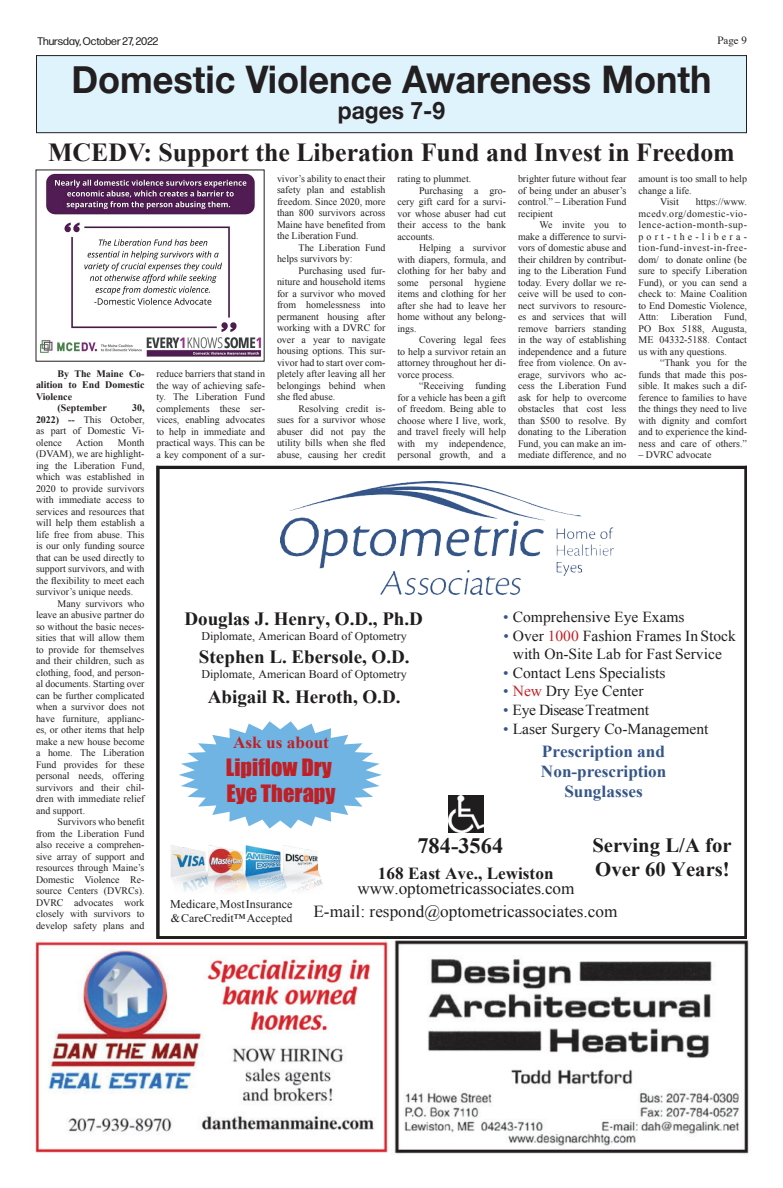
<style>
.page{position:relative;width:783px;height:1188px;background:#fff}
.page>*{position:absolute;margin:0;border:0;box-sizing:border-box;transform-origin:0 0}
.t1{font:700 38px "Helvetica Neue";color:#231f20;scale:.95 1}
.t2{font:700 26px "Times New Roman";color:#231f20}
.t3{font:700 24px "Helvetica Neue";color:#231f20;scale:.95 1}
.t4{font:22px/26.3px "Impact";color:#be2025}
.t5{font:700 22px "Times New Roman";color:#201d1e}
.t6{font:700 20.3px "Times New Roman";color:#201d1e}
.t7{font:700 18.7px "Times New Roman";color:#201d1e}
.t8{font:16.9px "Times New Roman";color:#201d1e}
.t9{font:700 16.9px/20.2px "Times New Roman";color:#365689;text-align:center}
.t10{font:700 16.9px "Times New Roman";color:#201d1e}
.t11{font:700 16.9px "Times New Roman";color:#be2025}
.t12{font:15.2px/18.5px "Times New Roman";color:#201d1e;text-align:center}
.t13{font:11.8px "Times New Roman";color:#201d1e}
.t14{font:11px "Forma DJR Deck";color:#231f20}
.t15{font:11px "Times";color:#231f20}
.t16{font:10px/11.5px "Times New Roman";color:#231f20;text-align:justify}
.t17{font:700 10px "Times New Roman";color:#231f20}
.s1{font-weight:700}
.s2{color:#365689}
.s3{color:#be2025}
</style>
<div class="page">
<div style="left:36px;top:56px;width:710px;height:77px;background:#dff3fc"></div>
<div style="left:36px;top:55px;width:711px;height:78px;border:1px solid #231f20"></div>
<img style="left:394px;top:940px;width:355px;height:214px">
<img style="left:40px;top:173px;width:221px;height:184px">
<img style="left:35px;top:941px;width:354px;height:212px">
<svg style="left:157px;top:466px;width:590px;height:473px"></svg>
<img style="left:448px;top:796px;width:35px;height:37px">
<svg style="left:179px;top:721px;width:203px;height:108px"></svg>
<img style="left:380px;top:576px;width:140px;height:18px">
<img style="left:280px;top:482px;width:333px;height:94px">
<img style="left:165px;top:836px;width:159px;height:67px">
<p class="t14" style="left:38px;top:34px;width:122px">Thursday, October 27, 2022</p>
<p class="t15" style="left:717px;top:30px;width:31px">Page 9</p>
<h1 class="t1" style="left:71px;top:50px;width:676px">Domestic Violence Awareness Month</h1>
<h3 class="t3" style="left:338px;top:92px;width:114px">pages 7-9</h3>
<h2 class="t2" style="left:48px;top:134px;width:688px">MCEDV: Support the Liberation Fund and Invest in Freedom</h2>
<p class="t17" style="left:58px;top:367px;width:88px">By The Maine Co-</p>
<p class="t17" style="left:36px;top:378px;width:110px">alition to End Domestic</p>
<p class="t17" style="left:36px;top:390px;width:38px">Violence</p>
<p class="t17" style="left:58px;top:401px;width:51px">(September</p>
<p class="t16" style="left:36px;top:402px;width:110px;text-indent:96px"><span class="s1">30, 2022) --</span> This October, as part of Domestic Vi&shy;olence</p>
<p class="t16" style="left:36px;top:437px;width:110px;text-indent:82px">Month (DVAM), we are highlight&shy;ing the Liberation Fund, which was established in 2020 to provide survivors with immediate access to services and resources that will help them establish a life free from abuse. This is our only funding source that can be used directly to support survivors, and with the flexibility to meet each survivor’s unique needs.</p>
<p class="t16" style="left:36px;top:598px;width:110px;text-indent:22px">Many survivors who leave an abusive partner do so without the basic neces&shy;sities that will allow them to provide for themselves and their children, such as clothing, food, and person&shy;al documents. Starting over can be further complicated when a survivor does not have furniture, applianc&shy;es, or other items that help make a new house become a home. The Liberation Fund provides for these personal needs, offering survivors and their chil&shy;dren with immediate relief and support.</p>
<p class="t16" style="left:36px;top:816px;width:110px;text-indent:22px">Survivors who benefit from the Liberation Fund also receive a comprehen&shy;sive array of support and resources through Maine’s Domestic Violence Re&shy;source Centers (DVRCs).<br>DVRC advocates work closely with survivors to develop safety plans and</p>
<p class="t16" style="left:76px;top:437px;width:29px">Action</p>
<p class="t16" style="left:156px;top:368px;width:110px">reduce barriers that stand in the way of achieving safe&shy;ty. The Liberation Fund complements these ser&shy;vices, enabling advocates to help in immediate and practical ways. This can be a key component of a sur-</p>
<p class="t16" style="left:277px;top:173px;width:110px">vivor’s ability to enact their safety plan and establish freedom. Since 2020, more than 800 survivors across Maine have benefited from the Liberation Fund.</p>
<p class="t16" style="left:277px;top:242px;width:110px;text-indent:22px">The Liberation Fund helps survivors by:</p>
<p class="t16" style="left:277px;top:265px;width:110px;text-indent:22px">Purchasing used fur&shy;niture and household items for a survivor who moved from homelessness into permanent housing after working with a DVRC for over a year to navigate housing options. This sur&shy;vivor had to start over com&shy;pletely after leaving all her belongings behind when she fled abuse.</p>
<p class="t16" style="left:277px;top:403px;width:110px;text-indent:22px">Resolving credit is&shy;sues for a survivor whose abuser did not pay the utility bills when she fled abuse, causing her credit</p>
<p class="t16" style="left:398px;top:173px;width:75px">rating to plummet.</p>
<p class="t16" style="left:419px;top:184px;width:88px">Purchasing a gro-</p>
<p class="t16" style="left:398px;top:196px;width:110px">cery gift card for a survi-</p>
<p class="t16" style="left:398px;top:207px;width:110px">vor whose abuser had cut</p>
<p class="t16" style="left:398px;top:219px;width:110px">their access to the bank</p>
<p class="t16" style="left:398px;top:230px;width:39px">accounts.</p>
<p class="t16" style="left:419px;top:242px;width:88px">Helping a survivor</p>
<p class="t16" style="left:398px;top:253px;width:110px">with diapers, formula, and</p>
<p class="t16" style="left:398px;top:265px;width:110px">clothing for her baby and</p>
<p class="t16" style="left:398px;top:276px;width:110px">some personal hygiene</p>
<p class="t16" style="left:398px;top:288px;width:110px">items and clothing for her</p>
<p class="t16" style="left:398px;top:299px;width:110px">after she had to leave her</p>
<p class="t16" style="left:398px;top:311px;width:110px">home without any belong-</p>
<p class="t16" style="left:398px;top:322px;width:21px">ings.</p>
<p class="t16" style="left:419px;top:334px;width:88px">Covering legal fees</p>
<p class="t16" style="left:398px;top:345px;width:110px">to help a survivor retain an</p>
<p class="t16" style="left:398px;top:357px;width:110px">attorney throughout her di-</p>
<p class="t16" style="left:398px;top:368px;width:58px">vorce process.</p>
<p class="t16" style="left:419px;top:380px;width:88px">“Receiving funding</p>
<p class="t16" style="left:398px;top:391px;width:110px">for a vehicle has been a gift</p>
<p class="t16" style="left:398px;top:403px;width:110px">of freedom. Being able to</p>
<p class="t16" style="left:398px;top:414px;width:110px">choose where I live, work,</p>
<p class="t16" style="left:398px;top:426px;width:110px">and travel freely will help</p>
<p class="t16" style="left:398px;top:437px;width:110px">with my independence,</p>
<p class="t16" style="left:398px;top:449px;width:110px">personal growth, and a</p>
<p class="t16" style="left:518px;top:173px;width:110px">brighter future without fear of being under an abuser’s control.” – Liberation Fund recipient</p>
<p class="t16" style="left:518px;top:219px;width:110px;text-indent:22px">We invite you to make a difference to survi&shy;vors of domestic abuse and their children by contribut&shy;ing to the Liberation Fund today. Every dollar we re&shy;ceive will be used to con&shy;nect survivors to resourc&shy;es and services that will remove barriers standing in the way of establishing independence and a future free from violence. On av&shy;erage, survivors who ac&shy;cess the Liberation Fund ask for help to overcome obstacles that cost less than $500 to resolve. By donating to the Liberation Fund, you can make an im&shy;mediate difference, and no</p>
<p class="t16" style="left:639px;top:173px;width:110px">amount is too small to help</p>
<p class="t16" style="left:639px;top:184px;width:55px">change a life.</p>
<p class="t16" style="left:660px;top:196px;width:20px">Visit</p>
<p class="t16" style="left:638px;top:196px;width:110px;text-indent:57px">https://www. mcedv.org/domestic-vio&shy;lence-action-month-sup&shy;port-the-libera&shy;tion-fund-invest-in-free&shy;dom/ to donate online (be sure to specify Liberation Fund), or you can send a check to: Maine Coalition to End Domestic Violence, Attn: Liberation Fund, PO Box 5188, Augusta, ME 04332-5188. Contact us with any questions.</p>
<p class="t16" style="left:638px;top:357px;width:110px;text-indent:22px">“Thank you for the funds that made this pos&shy;sible. It makes such a dif&shy;ference to families to have the things they need to live with dignity and comfort and to experience the kind&shy;ness and care of others.”</p>
<p class="t16" style="left:638px;top:449px;width:74px">– DVRC advocate</p>
<h3 class="t12" style="left:503px;top:607px;width:183px"><span class="s2">•</span> Comprehensive Eye Exams</h3>
<h3 class="t12" style="left:503px;top:626px;width:234px"><span class="s2">•</span> Over <span class="s3">1000</span> Fashion Frames In Stock with On-Site Lab for Fast Service</h3>
<h3 class="t12" style="left:503px;top:663px;width:164px"><span class="s2">•</span> Contact Lens Specialists</h3>
<h3 class="t12" style="left:503px;top:682px;width:142px"><span class="s2">•</span> <span class="s3">New</span> Dry Eye Center</h3>
<h3 class="t12" style="left:503px;top:701px;width:148px"><span class="s2">•</span> Eye DiseaseTreatment</h3>
<h3 class="t12" style="left:503px;top:719px;width:207px"><span class="s2">•</span> Laser Surgery Co-Management</h3>
<h3 class="t9" style="left:541px;top:741px;width:127px">Prescription and<br>Non-prescription<br>Sunglasses</h3>
<h3 class="t6" style="left:592px;top:832px;width:141px">Serving L/A for</h3>
<h3 class="t10" style="left:378px;top:862px;width:177px">168 East Ave., Lewiston</h3>
<h3 class="t8" style="left:357px;top:877px;width:219px">www.optometricassociates.com</h3>
<h3 class="t7" style="left:184px;top:606px;width:240px">Douglas J. Henry, O.D., Ph.D</h3>
<p class="t13" style="left:201px;top:628px;width:207px">Diplomate, American Board of Optometry</p>
<h3 class="t7" style="left:199px;top:644px;width:212px">Stephen L. Ebersole, O.D.</h3>
<p class="t13" style="left:201px;top:666px;width:207px">Diplomate, American Board of Optometry</p>
<h3 class="t7" style="left:208px;top:684px;width:194px">Abigail R. Heroth, O.D.</h3>
<h3 class="t11" style="left:233px;top:731px;width:97px">Ask us about</h3>
<h3 class="t4" style="left:226px;top:754px;width:111px">Lipiflow Dry<br>Eye Therapy</h3>
<h3 class="t5" style="left:417px;top:831px;width:87px">784-3564</h3>
<h3 class="t6" style="left:595px;top:855px;width:136px">Over 60 Years!</h3>
<p class="t13" style="left:170px;top:896px;width:124px">Medicare,MostInsurance</p>
<h3 class="t8" style="left:171px;top:900px;width:448px"><sub>&amp;CareCredit™Accepted</sub> E-mail: respond@optometricassociates.com</h3>
</div>
